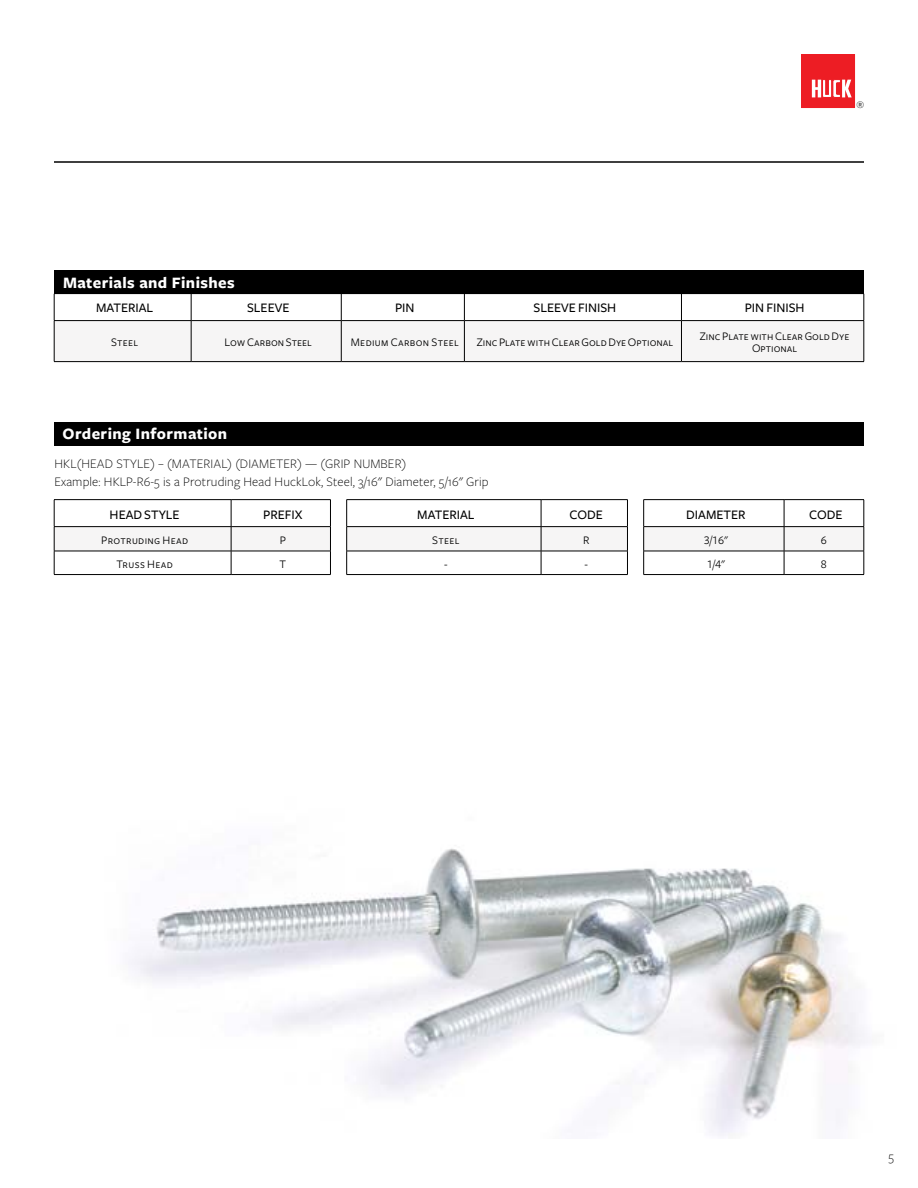
<style>
.page{position:relative;width:918px;height:1188px;background:#fff}
.page>*{position:absolute;margin:0;border:0;box-sizing:border-box;transform-origin:0 0}
.t1{font:700 16.5px "Freight Sans Pro";letter-spacing:.025em;color:#fff}
.t2{font:300 13.5px/18px "Freight Sans Pro";letter-spacing:.01em;color:#000}
.t3{font:13.5px "Freight Sans Medium SC";color:#000}
.t4{font:12px/12px "Freight Sans Book SC";color:#000;text-align:center}
.t5{font:12px "Freight Sans Book SC";letter-spacing:.025em;color:#000}
.t6{font:10.5px "Freight Sans Pro";color:#000}
</style>
<div class="page">
<img style="left:128px;top:848px;width:737px;height:288px">
<hr style="left:643px;top:499px;width:141px;height:1px;background:#000">
<hr style="left:784px;top:499px;width:80px;height:1px;background:#000">
<hr style="left:54px;top:499px;width:177px;height:1px;background:#000">
<hr style="left:231px;top:499px;width:100px;height:1px;background:#000">
<hr style="left:541px;top:499px;width:87px;height:1px;background:#000">
<hr style="left:346px;top:499px;width:195px;height:1px;background:#000">
<svg style="left:54px;top:500px;width:811px;height:75px"></svg>
<div style="left:54px;top:422px;width:810px;height:24px;background:#000"></div>
<hr style="left:54px;top:293px;width:137px;height:1px;background:#000">
<svg style="left:54px;top:294px;width:811px;height:68px"></svg>
<div style="left:55px;top:270px;width:809px;height:24px;background:#000"></div>
<hr style="left:54px;top:161px;width:810px;height:2px;background:#000">
<div style="left:801px;top:54px;width:54px;height:54px;background:#ed1d24"></div>
<svg style="left:812px;top:80px;width:44px;height:27px"></svg>
<p class="t6" style="left:857px;top:97px;width:9px">®</p>
<p class="t1" style="left:63px;top:271px;width:173px">Materials and Finishes</p>
<p class="t3" style="left:96px;top:301px;width:59px">MATERIAL</p>
<p class="t3" style="left:247px;top:301px;width:44px">SLEEVE</p>
<p class="t3" style="left:395px;top:301px;width:21px">PIN</p>
<p class="t3" style="left:534px;top:301px;width:84px">SLEEVE FINISH</p>
<p class="t3" style="left:745px;top:301px;width:61px">PIN FINISH</p>
<p class="t4" style="left:111px;top:336px;width:29px">Steel</p>
<p class="t4" style="left:225px;top:336px;width:89px">Low Carbon Steel</p>
<p class="t5" style="left:351px;top:335px;width:109px">Medium Carbon Steel</p>
<p class="t4" style="left:477px;top:336px;width:198px">Zinc Plate with Clear Gold Dye Optional</p>
<p class="t4" style="left:700px;top:330px;width:151px">Zinc Plate with Clear Gold Dye<br>Optional</p>
<p class="t1" style="left:63px;top:423px;width:166px">Ordering Information</p>
<p class="t2" style="left:55px;top:454px;width:436px">HKL(HEAD STYLE) – (MATERIAL) (DIAMETER) — (GRIP NUMBER)<br>Example: HKLP-R6-5 is a Protruding Head HuckLok, Steel, 3/16" Diameter, 5/16" Grip</p>
<p class="t3" style="left:110px;top:507px;width:72px">HEAD STYLE</p>
<p class="t3" style="left:263px;top:507px;width:41px">PREFIX</p>
<p class="t3" style="left:417px;top:507px;width:59px">MATERIAL</p>
<p class="t3" style="left:570px;top:507px;width:35px">CODE</p>
<p class="t3" style="left:686px;top:507px;width:61px">DIAMETER</p>
<p class="t3" style="left:809px;top:507px;width:35px">CODE</p>
<p class="t5" style="left:101px;top:533px;width:88px">Protruding Head</p>
<p class="t4" style="left:280px;top:534px;width:8px">P</p>
<p class="t4" style="left:432px;top:534px;width:29px">Steel</p>
<p class="t4" style="left:583px;top:534px;width:8px">R</p>
<p class="t4" style="left:704px;top:534px;width:26px">3/16"</p>
<p class="t4" style="left:821px;top:534px;width:7px">6</p>
<p class="t5" style="left:116px;top:557px;width:58px">Truss Head</p>
<p class="t4" style="left:280px;top:558px;width:8px">T</p>
<p class="t4" style="left:444px;top:558px;width:5px">-</p>
<p class="t4" style="left:585px;top:558px;width:5px">-</p>
<p class="t4" style="left:707px;top:558px;width:20px">1/4"</p>
<p class="t4" style="left:821px;top:558px;width:7px">8</p>
<p class="t2" style="left:889px;top:1147px;width:7px">5</p>
</div>
